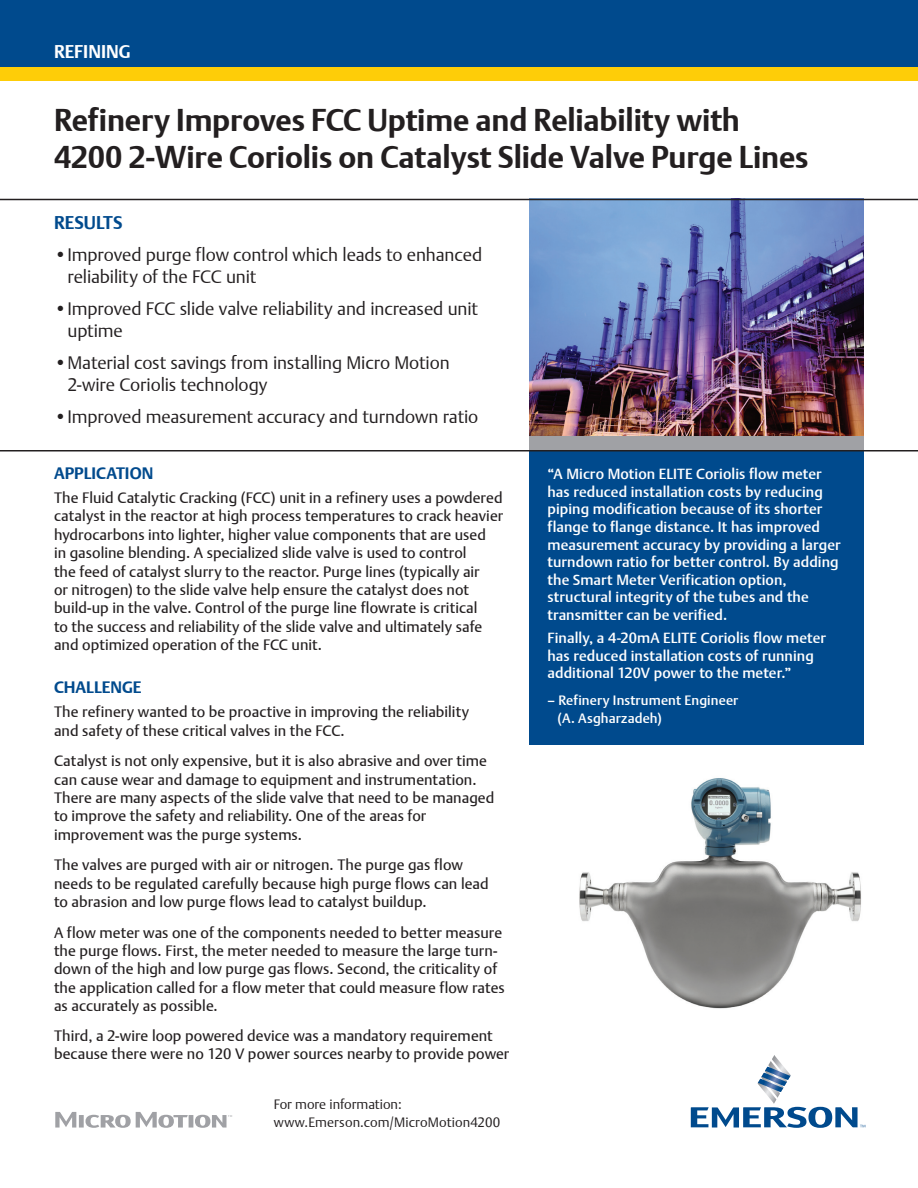
<style>
.page{position:relative;width:918px;height:1188px;background:#fff}
.page>*{position:absolute;margin:0;border:0;box-sizing:border-box;transform-origin:0 0}
.t1{font:30.75px/36.9px "DTL Argo T Bold";letter-spacing:-.005em;color:#231f20}
.t2{font:300 18px/22.5px "DTL Argo CT";letter-spacing:-.005em;color:#231f20}
.t3{font:18px "DTL Argo T Bold";color:#fff}
.t4{font:18px "DTL Argo T Bold";letter-spacing:.005em;color:#004a8d}
.t5{font:700 16.5px "DTL Argo CT";color:#004a8d}
.t6{font:15px/18.3px "DTL Argo CT";letter-spacing:.005em;color:#231f20}
.t7{font:500 14.7px/17.5px "DTL Argo CT";letter-spacing:.005em;color:#fff}
.t8{font:300 13.5px "DTL Argo CT";letter-spacing:.005em;color:#231f20}
.t9{font:500 13.5px/17.5px "DTL Argo CT";letter-spacing:.01em;color:#fff}
</style>
<div class="page">
<svg style="left:55px;top:1112px;width:177px;height:16px"></svg>
<div style="left:529px;top:451px;width:335px;height:294px;background:#004a8d"></div>
<img style="left:529px;top:200px;width:335px;height:236px">
<div style="left:529px;top:436px;width:335px;height:14px;background:#a0a1a5"></div>
<div style="left:0;top:0;width:918px;height:68px;background:#004a8d"></div>
<div style="left:0;top:68px;width:918px;height:13px;background:#fecd08"></div>
<hr style="left:0;top:199px;width:918px;height:1px;background:#231f20">
<hr style="left:0;top:450px;width:918px;height:2px;background:#231f20">
<svg style="left:691px;top:1055px;width:174px;height:73px"></svg>
<img style="left:579px;top:778px;width:282px;height:231px">
<p class="t3" style="left:54px;top:40px;width:78px">REFINING</p>
<p class="t1" style="left:54px;top:102px;width:756px">Refinery Improves FCC Uptime and Reliability with<br>4200 2-Wire Coriolis on Catalyst Slide Valve Purge Lines</p>
<p class="t4" style="left:54px;top:212px;width:70px">RESULTS</p>
<p class="t2" style="left:68px;top:243px;width:416px;text-indent:-14px">• Improved purge flow control which leads to enhanced reliability of the FCC unit</p>
<p class="t2" style="left:68px;top:297px;width:412px;text-indent:-14px">• Improved FCC slide valve reliability and increased unit uptime</p>
<p class="t2" style="left:68px;top:351px;width:384px;text-indent:-14px">• Material cost savings from installing Micro Motion<br>2-wire Coriolis technology</p>
<p class="t2" style="left:54px;top:405px;width:426px">• Improved measurement accuracy and turndown ratio</p>
<p class="t5" style="left:54px;top:463px;width:101px">APPLICATION</p>
<p class="t6" style="left:54px;top:489px;width:451px">The Fluid Catalytic Cracking (FCC) unit in a refinery uses a powdered catalyst in the reactor at high process temperatures to crack heavier hydrocarbons into lighter, higher value components that are used<br>in gasoline blending. A specialized slide valve is used to control<br>the feed of catalyst slurry to the reactor. Purge lines (typically air<br>or nitrogen) to the slide valve help ensure the catalyst does not build-up in the valve. Control of the purge line flowrate is critical<br>to the success and reliability of the slide valve and ultimately safe and optimized operation of the FCC unit.</p>
<p class="t5" style="left:54px;top:677px;width:89px">CHALLENGE</p>
<p class="t6" style="left:54px;top:703px;width:417px">The refinery wanted to be proactive in improving the reliability and safety of these critical valves in the FCC.</p>
<p class="t6" style="left:54px;top:752px;width:442px">Catalyst is not only expensive, but it is also abrasive and over time can cause wear and damage to equipment and instrumentation.<br>There are many aspects of the slide valve that need to be managed to improve the safety and reliability. One of the areas for improvement was the purge systems.</p>
<p class="t6" style="left:54px;top:856px;width:436px">The valves are purged with air or nitrogen. The purge gas flow needs to be regulated carefully because high purge flows can lead to abrasion and low purge flows lead to catalyst buildup.</p>
<p class="t6" style="left:54px;top:923px;width:452px">A flow meter was one of the components needed to better measure the purge flows. First, the meter needed to measure the large turn&shy;down of the high and low purge gas flows. Second, the criticality of the application called for a flow meter that could measure flow rates as accurately as possible.</p>
<p class="t6" style="left:54px;top:1027px;width:457px">Third, a 2-wire loop powered device was a mandatory requirement because there were no 120 V power sources nearby to provide power</p>
<p class="t8" style="left:274px;top:1097px;width:130px">For more information:</p>
<p class="t8" style="left:274px;top:1115px;width:228px">www.Emerson.com/MicroMotion4200</p>
<p class="t7" style="left:548px;top:465px;width:295px">“A Micro Motion ELITE Coriolis flow meter has reduced installation costs by reducing piping modification because of its shorter flange to flange distance. It has improved measurement accuracy by providing a larger turndown ratio for better control. By adding the Smart Meter Verification option, structural integrity of the tubes and the transmitter can be verified.</p>
<p class="t7" style="left:548px;top:629px;width:280px">Finally, a 4-20mA ELITE Coriolis flow meter has reduced installation costs of running additional 120V power to the meter.”</p>
<p class="t9" style="left:558px;top:691px;width:182px;text-indent:-10px">– Refinery Instrument Engineer (A. Asgharzadeh)</p>
</div>
